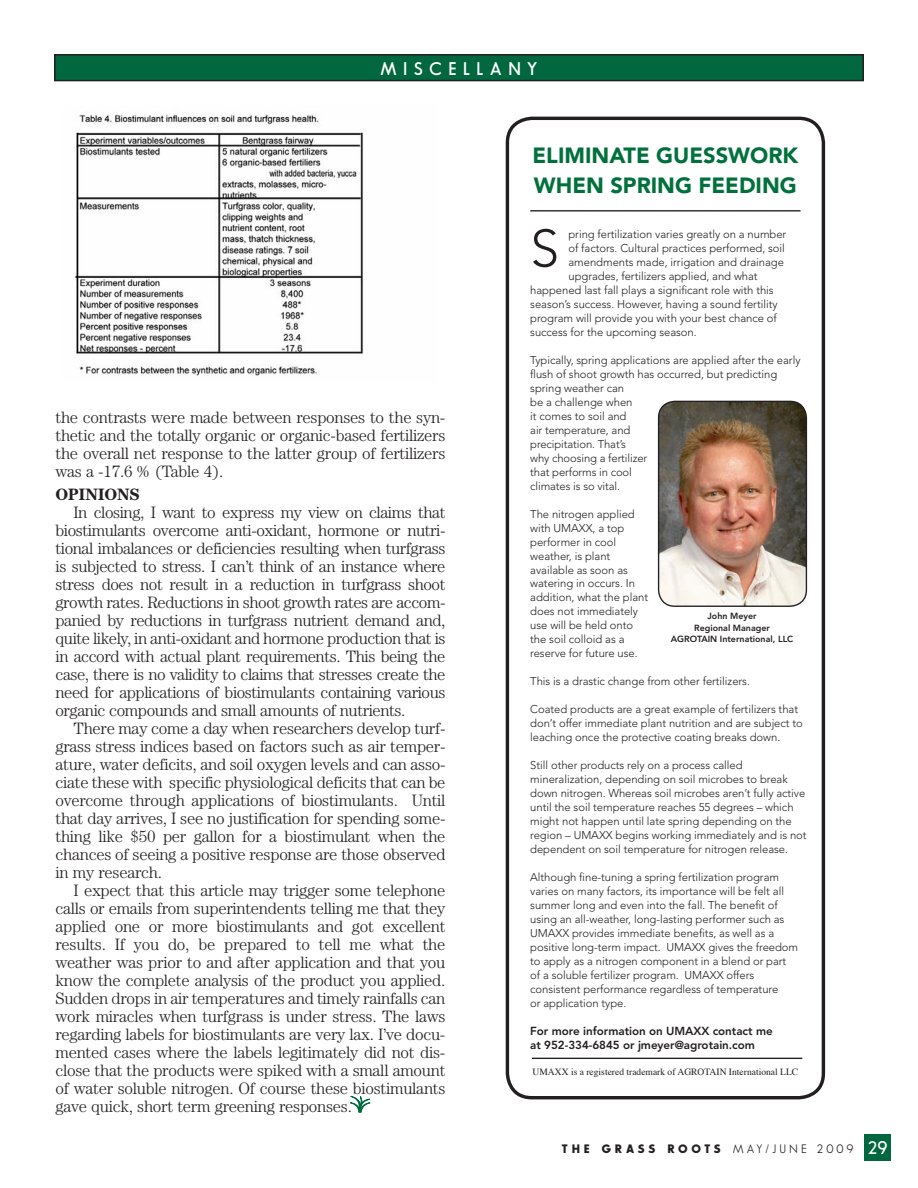
<style>
.page{position:relative;width:918px;height:1188px;background:#fff}
.page>*{position:absolute;margin:0;border:0;box-sizing:border-box;transform-origin:0 0}
.t1{font:300 51.9px "Avenir LT Std";color:#231f20}
.t2{font:900 21.9px/30px "Avenir LT Std";color:#00703c}
.t3{font:600 18px "Sans Serif FLF";letter-spacing:.355em;color:#fff}
.t4{font:300 16.5px/18px "Century";letter-spacing:-.015em;color:#231f20;text-align:justify}
.t5{font:700 16.5px "Century";letter-spacing:-.01em;color:#231f20}
.t6{font:700 12px "Sans Serif FLF";letter-spacing:.31em;color:#231f20}
.t7{font:800 11.55px/14px "Avenir LT Std";letter-spacing:-.005em;color:#231f20}
.t8{font:300 11.25px/14px "Avenir LT Std";letter-spacing:-.005em;color:#231f20}
.t9{font:9.6px "Times";color:#231f20}
.t10{font:800 8.85px/11.6px "Avenir LT Std";color:#231f20;text-align:center}
.s1{font-weight:400}
.s2{font-weight:600;font-size:18px;color:#fff}
</style>
<div class="page">
<div style="left:864px;top:1134px;width:27px;height:27px;background:#00673e"></div>
<div style="left:55px;top:55px;width:808px;height:26px;background:#00673e"></div>
<div style="left:54px;top:54px;width:810px;height:27px;border:2px solid #231f20"></div>
<div style="left:506px;top:117px;width:319px;height:982px;border:3px solid #231f20;border-radius:25px"></div>
<hr style="left:532px;top:1058px;width:270px;height:1px;background:#231f20">
<img style="left:659px;top:401px;width:147px;height:205px;border-radius:16px">
<div style="left:658px;top:401px;width:149px;height:206px;border:1px solid #231f20;border-radius:16px"></div>
<hr style="left:530px;top:210px;width:271px;height:1px;background:#231f20">
<img style="left:75px;top:114px;width:289px;height:262px">
<svg style="left:350px;top:1096px;width:20px;height:16px"></svg>
<p class="t3" style="left:381px;top:61px;width:158px">MISCELLANY</p>
<p class="t4" style="left:55px;top:409px;width:391px">the contrasts were made between responses to the syn&shy;thetic and the totally organic or organic-based fertilizers the overall net response to the latter group of fertilizers was a -17.6 % (Table 4).</p>
<p class="t5" style="left:55px;top:489px;width:86px">OPINIONS</p>
<p class="t4" style="left:55px;top:505px;width:392px;text-indent:18px">In closing, I want to express my view on claims that biostimulants overcome anti-oxidant, hormone or nutri&shy;tional imbalances or deficiencies resulting when turfgrass is subjected to stress. I can’t think of an instance where stress does not result in a reduction in turfgrass shoot growth rates. Reductions in shoot growth rates are accom&shy;panied by reductions in turfgrass nutrient demand and, quite likely, in anti-oxidant and hormone production that is in accord with actual plant requirements. This being the case, there is no validity to claims that stresses create the need for applications of biostimulants containing various organic compounds and small amounts of nutrients.</p>
<p class="t4" style="left:55px;top:721px;width:392px;text-indent:18px">There may come a day when researchers develop turf&shy;grass stress indices based on factors such as air temper&shy;ature, water deficits, and soil oxygen levels and can asso&shy;ciate these with specific physiological deficits that can be overcome through applications of biostimulants. Until that day arrives, I see no justification for spending some&shy;thing like $50 per gallon for a biostimulant when the chances of seeing a positive response are those observed in my research.</p>
<p class="t4" style="left:55px;top:883px;width:391px;text-indent:18px">I expect that this article may trigger some telephone calls or emails from superintendents telling me that they applied one or more biostimulants and got excellent results. If you do, be prepared to tell me what the weather was prior to and after application and that you know the complete analysis of the product you applied.<br>Sudden drops in air temperatures and timely rainfalls can work miracles when turfgrass is under stress. The laws regarding labels for biostimulants are very lax. I’ve docu&shy;mented cases where the labels legitimately did not dis&shy;close that the products were spiked with a small amount of water soluble nitrogen. Of course these biostimulants gave quick, short term greening responses.</p>
<h2 class="t2" style="left:533px;top:141px;width:267px">ELIMINATE GUESSWORK<br>WHEN SPRING FEEDING</h2>
<h1 class="t1" style="left:530px;top:227px;width:30px">S</h1>
<p class="t8" style="left:568px;top:228px;width:219px">pring fertilization varies greatly on a number</p>
<p class="t8" style="left:568px;top:242px;width:218px">of factors. Cultural practices performed, soil</p>
<p class="t8" style="left:568px;top:256px;width:217px">amendments made, irrigation and drainage</p>
<p class="t8" style="left:568px;top:270px;width:191px">upgrades, fertilizers applied, and what</p>
<p class="t8" style="left:530px;top:284px;width:245px">happened last fall plays a significant role with this</p>
<p class="t8" style="left:530px;top:298px;width:249px">season’s success. However, having a sound fertility</p>
<p class="t8" style="left:530px;top:312px;width:248px">program will provide you with your best chance of</p>
<p class="t8" style="left:530px;top:326px;width:168px">success for the upcoming season.</p>
<p class="t8" style="left:530px;top:354px;width:272px">Typically, spring applications are applied after the early flush of shoot growth has occurred, but predicting spring weather can<br>be a challenge when<br>it comes to soil and<br>air temperature, and<br>precipitation. That’s<br>why choosing a fertilizer<br>that performs in cool<br>climates is so vital.</p>
<p class="t8" style="left:530px;top:508px;width:119px">The nitrogen applied with UMAXX, a top performer in cool weather, is plant available as soon as watering in occurs. In addition, what the plant does not immediately use will be held onto the soil colloid as a reserve for future use.</p>
<p class="t8" style="left:530px;top:675px;width:221px">This is a drastic change from other fertilizers.</p>
<p class="t8" style="left:530px;top:703px;width:274px">Coated products are a great example of fertilizers that don’t offer immediate plant nutrition and are subject to leaching once the protective coating breaks down.</p>
<p class="t8" style="left:530px;top:759px;width:278px">Still other products rely on a process called mineralization, depending on soil microbes to break down nitrogen. Whereas soil microbes aren’t fully active until the soil temperature reaches 55 degrees – which might not happen until late spring depending on the region – UMAXX begins working immediately and is not dependent on soil temperature for nitrogen release.</p>
<p class="t8" style="left:530px;top:871px;width:269px">Although fine-tuning a spring fertilization program varies on many factors, its importance will be felt all summer long and even into the fall. The benefit of using an all-weather, long-lasting performer such as UMAXX provides immediate benefits, as well as a positive long-term impact. UMAXX gives the freedom to apply as a nitrogen component in a blend or part of a soluble fertilizer program. UMAXX offers consistent performance regardless of temperature<br>or application type.</p>
<p class="t7" style="left:530px;top:1024px;width:244px">For more information on UMAXX contact me at 952-334-6845 or jmeyer@agrotain.com</p>
<p class="t10" style="left:671px;top:610px;width:124px">John Meyer<br>Regional Manager<br>AGROTAIN International, LLC</p>
<p class="t9" style="left:533px;top:1068px;width:267px">UMAXX is a registered trademark of AGROTAIN International LLC</p>
<p class="t6" style="left:562px;top:1144px;width:328px">THE GRASS ROOTS <span class="s1">MAY/JUNE 2009</span> <span class="s2">29</span></p>
</div>
